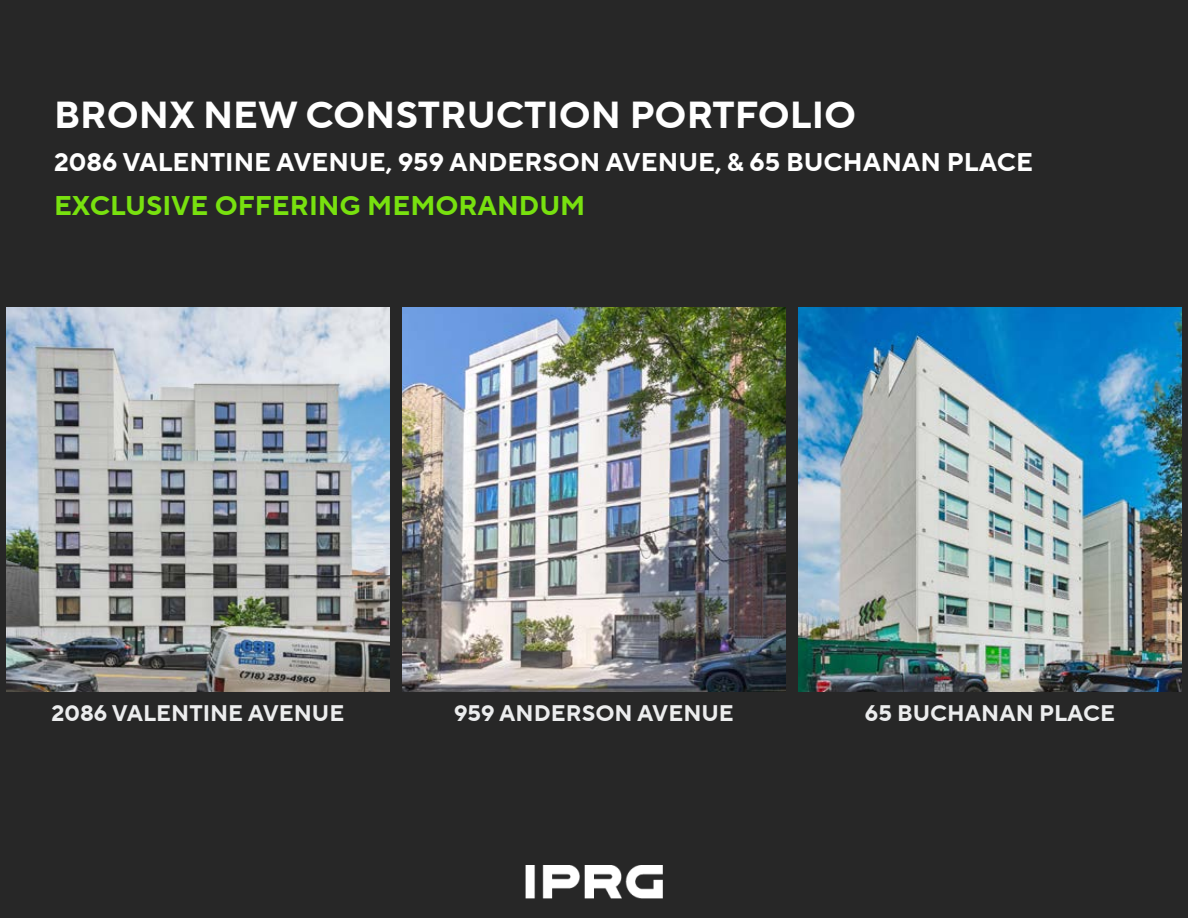
<style>
.page{position:relative;width:1188px;height:918px;background:#272727}
.page>*{position:absolute;margin:0;border:0;box-sizing:border-box;transform-origin:0 0}
.t1{font:700 37.5px "TT Norms Pro";color:#fff}
.t2{font:700 27px "TT Norms Pro";color:#78e10f}
.t3{font:700 25.5px "TT Norms Pro";color:#fff}
.t4{font:700 22.5px "TT Norms Pro";color:#ecedee}
</style>
<div class="page">
<img style="left:525px;top:865px;width:138px;height:34px">
<img style="left:6px;top:308px;width:384px;height:383px">
<img style="left:402px;top:308px;width:384px;height:383px">
<img style="left:798px;top:308px;width:384px;height:383px">
<h1 class="t1" style="left:54px;top:87px;width:804px">BRONX NEW CONSTRUCTION PORTFOLIO</h1>
<p class="t3" style="left:54px;top:144px;width:981px">2086 VALENTINE AVENUE, 959 ANDERSON AVENUE, &amp; 65 BUCHANAN PLACE</p>
<p class="t2" style="left:54px;top:185px;width:533px">EXCLUSIVE OFFERING MEMORANDUM</p>
<p class="t4" style="left:52px;top:696px;width:294px">2086 VALENTINE AVENUE</p>
<p class="t4" style="left:454px;top:696px;width:281px">959 ANDERSON AVENUE</p>
<p class="t4" style="left:865px;top:696px;width:252px">65 BUCHANAN PLACE</p>
</div>
